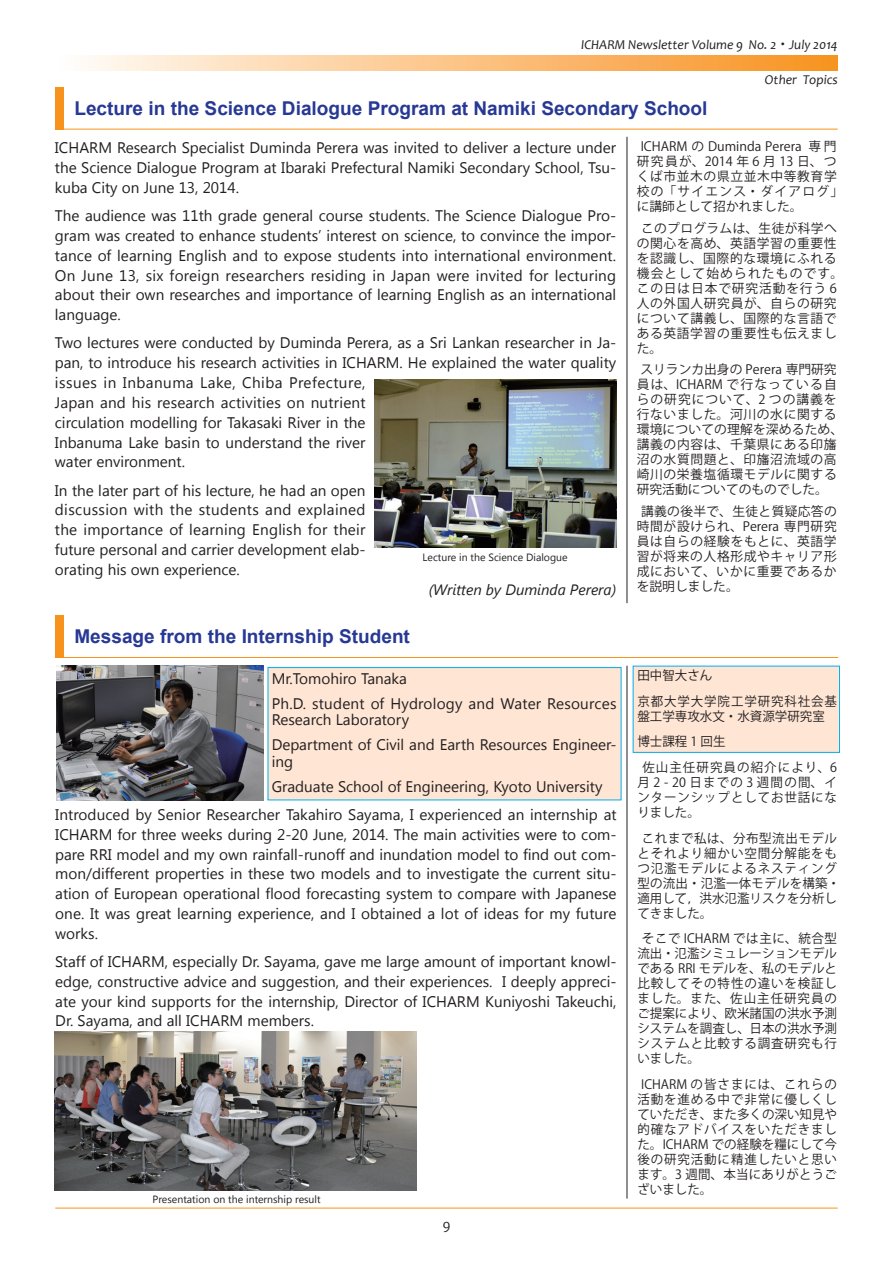
<style>
.page{position:relative;width:893px;height:1263px;background:#fff}
.page>*{position:absolute;margin:0;border:0;box-sizing:border-box;transform-origin:0 0}
.t1{font:700 19.05px "Arial";color:#273895}
.t2{font:15.3px/19.8px "Segoe UI";color:#231f20;text-align:justify}
.t3{font:italic 15px "Segoe UI";color:#231f20}
.t4{font:italic 13.5px "Candara";color:#231f20}
.t5{font:13.5px "Koz Go Pro";color:#231f20}
.t6{font:12.75px/15px "Koz Go Pro";letter-spacing:.05em;color:#231f20;text-align:justify}
.t7{font:12.75px/15px "Koz Go Pro";color:#231f20}
.t8{font:12.75px/25.7px "Koz Go Pro";letter-spacing:.07em;color:#231f20}
.t9{font:12.75px "Koz Go Pro";letter-spacing:.085em;color:#231f20}
.t10{font:10.5px "Segoe UI";color:#231f20}
.s1{font-family:"Koz Min Pro";font-style:normal}
</style>
<div class="page">
<svg style="left:86px;top:55px;width:752px;height:15px;background:#fbc486"></svg>
<hr style="left:55px;top:1208px;width:783px;height:1px;background:#f7931d">
<div style="left:268px;top:667px;width:353px;height:133px;background:#fee5d4;border:1px solid #00aeef"></div>
<div style="left:633px;top:666px;width:207px;height:87px;background:#fee5d4;border:1px solid #00aeef"></div>
<div style="left:55px;top:615px;width:9px;height:42px;background:#f7931d"></div>
<hr style="left:56px;top:657px;width:782px;height:1px;background:#f7931d">
<img style="left:54px;top:1032px;width:363px;height:159px">
<img style="left:56px;top:666px;width:207px;height:134px">
<img style="left:374px;top:380px;width:242px;height:167px">
<div style="left:55px;top:87px;width:9px;height:42px;background:#f7931d"></div>
<hr style="left:55px;top:129px;width:783px;height:1px;background:#f7931d">
<hr style="left:627px;top:666px;width:1px;height:532px;background:#231f20">
<hr style="left:627px;top:137px;width:1px;height:466px;background:#231f20">
<p class="t4" style="left:581px;top:36px;width:258px">ICHARM Newsletter Volume 9 No. 2<span class="s1">・</span> July 2014</p>
<p class="t4" style="left:765px;top:71px;width:74px">Other Topics</p>
<p class="t1" style="left:74px;top:95px;width:635px">Lecture in the Science Dialogue Program at Namiki Secondary School</p>
<p class="t2" style="left:55px;top:137px;width:563px">ICHARM Research Specialist Duminda Perera was invited to deliver a lecture under the Science Dialogue Program at Ibaraki Prefectural Namiki Secondary School, Tsu&shy;kuba City on June 13, 2014.</p>
<p class="t2" style="left:55px;top:205px;width:563px">The audience was 11th grade general course students. The Science Dialogue Pro&shy;gram was created to enhance students’ interest on science, to convince the impor&shy;tance of learning English and to expose students into international environment.<br>On June 13, six foreign researchers residing in Japan were invited for lecturing about their own researches and importance of learning English as an international language.</p>
<p class="t2" style="left:55px;top:332px;width:563px;text-align:left">Two lectures were conducted by Duminda Perera, as a Sri Lankan researcher in Ja&shy;pan, to introduce his research activities in ICHARM. He explained the water quality issues in Inbanuma Lake, Chiba Prefecture,<br>Japan and his research activities on nutrient<br>circulation modelling for Takasaki River in the<br>Inbanuma Lake basin to understand the river<br>water environment.</p>
<p class="t2" style="left:55px;top:480px;width:312px">In the later part of his lecture, he had an open discussion with the students and explained the importance of learning English for their future personal and carrier development elab&shy;orating his own experience.</p>
<p class="t7" style="left:637px;top:140px;width:208px;text-indent:4px">ICHARM の Duminda Perera 専門研究員が、2014 年 6 月 13 日、つくば市並木の県立並木中等教育学校の「サイエンス・ダイアログ」に講師として招かれました。</p>
<p class="t6" style="left:637px;top:221px;width:208px;text-align:left;text-indent:4px">このプログラムは、生徒が科学への関心を高め、英語学習の重要性を認識し、国際的な環境にふれる機会として始められたものです。この日は日本で研究活動を行う 6人の外国人研究員が、自らの研究について講義し、国際的な言語である英語学習の重要性も伝えました。</p>
<p class="t6" style="left:637px;top:362px;width:208px;text-align:left">スリランカ出身の Perera 専門研究員は、ICHARM で行なっている自らの研究について、2 つの講義を行ないました。河川の水に関する環境についての理解を深めるため、講義の内容は、千葉県にある印旛沼の水質問題と、印旛沼流域の高崎川の栄養塩循環モデルに関する研究活動についてのものでした。</p>
<p class="t6" style="left:637px;top:504px;width:202px;text-indent:4px">講義の後半で、生徒と質疑応答の時間が設けられ、Perera 専門研究員は自らの経験をもとに、英語学習が将来の人格形成やキャリア形成において、いかに重要であるかを説明しました。</p>
<p class="t10" style="left:423px;top:550px;width:147px">Lecture in the Science Dialogue</p>
<p class="t3" style="left:429px;top:579px;width:189px">(Written by Duminda Perera)</p>
<p class="t1" style="left:74px;top:623px;width:337px">Message from the Internship Student</p>
<p class="t2" style="left:272px;top:665px;width:346px;line-height:25px">Mr.Tomohiro Tanaka<br>Ph.D. student of Hydrology and Water Resources</p>
<p class="t2" style="left:272px;top:706px;width:346px;line-height:25px">Research Laboratory<br>Department of Civil and Earth Resources Engineer-</p>
<p class="t2" style="left:272px;top:748px;width:332px;line-height:25px">ing<br>Graduate School of Engineering, Kyoto University</p>
<p class="t2" style="left:55px;top:804px;width:563px">Introduced by Senior Researcher Takahiro Sayama, I experienced an internship at ICHARM for three weeks during 2-20 June, 2014. The main activities were to com&shy;pare RRI model and my own rainfall-runoff and inundation model to find out com&shy;mon/different properties in these two models and to investigate the current situ&shy;ation of European operational flood forecasting system to compare with Japanese one. It was great learning experience, and I obtained a lot of ideas for my future works.</p>
<p class="t2" style="left:55px;top:951px;width:563px">Staff of ICHARM, especially Dr. Sayama, gave me large amount of important knowl&shy;edge, constructive advice and suggestion, and their experiences. I deeply appreci&shy;ate your kind supports for the internship, Director of ICHARM Kuniyoshi Takeuchi, Dr. Sayama, and all ICHARM members.</p>
<p class="t10" style="left:153px;top:1192px;width:170px">Presentation on the internship result</p>
<p class="t5" style="left:443px;top:1219px;width:9px">9</p>
<p class="t8" style="left:637px;top:663px;width:201px">田中智大さん<br>京都大学大学院工学研究科社会基</p>
<p class="t7" style="left:637px;top:709px;width:189px">盤工学専攻水文・水資源学研究室</p>
<p class="t6" style="left:637px;top:734px;width:90px">博士課程 1 回生</p>
<p class="t9" style="left:642px;top:759px;width:196px">佐山主任研究員の紹介により、6</p>
<p class="t6" style="left:637px;top:775px;width:201px">月 2 - 20 日までの 3 週間の間、インターンシップとしてお世話になりました。</p>
<p class="t6" style="left:637px;top:831px;width:204px;text-align:left;text-indent:4px">これまで私は、分布型流出モデルとそれより細かい空間分解能をもつ氾濫モデルによるネスティング型の流出・氾濫一体モデルを構築・適用して，洪水氾濫リスクを分析してきました。</p>
<p class="t6" style="left:637px;top:931px;width:201px;text-indent:4px">そこで ICHARM では主に、統合型流出・氾濫シミュレーションモデルである RRI モデルを、私のモデルと比較してその特性の違いを検証しました。また、佐山主任研究員のご提案により、欧米諸国の洪水予測システムを調査し、日本の洪水予測システムと比較する調査研究も行いました。</p>
<p class="t6" style="left:637px;top:1077px;width:201px;text-indent:4px">ICHARM の皆さまには、これらの活動を進める中で非常に優しくしていただき、また多くの深い知見や的確なアドバイスをいただきました。ICHARM での経験を糧にして今後の研究活動に精進したいと思います。3 週間、本当にありがとうございました。</p>
</div>
